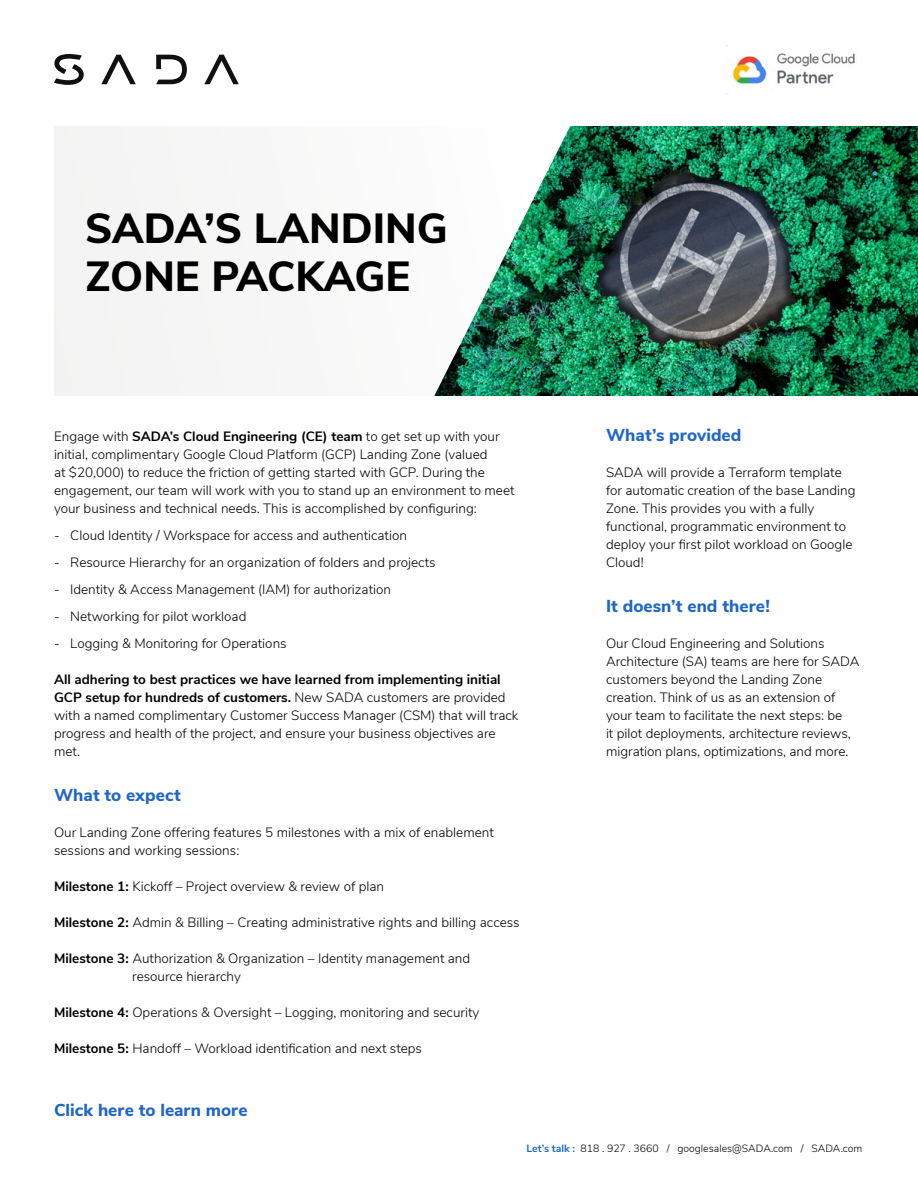
<style>
.page{position:relative;width:918px;height:1188px;background:#fff}
.page>*{position:absolute;margin:0;border:0;box-sizing:border-box;transform-origin:0 0}
.t1{font:800 42px/48px "Nunito Sans";color:#000}
.t2{font:800 17.25px "Nunito Sans";letter-spacing:.005em;color:#2066c7}
.t3{font:300 13.5px/18px "Nunito Sans";color:#000}
.t4{font:300 10.5px "Nunito Sans";color:#000}
.s1{font-weight:700}
.s2{font-weight:700;color:#2066c7}
</style>
<div class="page">
<div style="left:54px;top:126px;width:864px;height:270px;background:#f7f6f6"></div>
<img style="left:434px;top:126px;width:484px;height:270px">
<img style="left:725px;top:45px;width:130px;height:50px">
<svg style="left:54px;top:54px;width:185px;height:31px"></svg>
<h1 class="t1" style="left:85px;top:202px;width:364px">SADA’S LANDING<br>ZONE PACKAGE</h1>
<p class="t3" style="left:54px;top:426px;width:462px">Engage with <span class="s1">SADA’s Cloud Engineering (CE) team</span> to get set up with your initial, complimentary Google Cloud Platform (GCP) Landing Zone (valued<br>at $20,000) to reduce the friction of getting started with GCP. During the engagement, our team will work with you to stand up an environment to meet your business and technical needs. This is accomplished by configuring:</p>
<p class="t3" style="left:54px;top:521px;width:383px;line-height:27px">‐ Cloud Identity / Workspace for access and authentication<br>‐ Resource Hierarchy for an organization of folders and projects ‐ Identity &amp; Access Management (IAM) for authorization<br>‐ Networking for pilot workload<br>‐ Logging &amp; Monitoring for Operations</p>
<p class="t3" style="left:54px;top:669px;width:466px"><span class="s1">All adhering to best practices we have learned from implementing initial GCP setup for hundreds of customers.</span> New SADA customers are provided with a named complimentary Customer Success Manager (CSM) that will track progress and health of the project, and ensure your business objectives are met.</p>
<p class="t2" style="left:54px;top:782px;width:128px">What to expect</p>
<p class="t3" style="left:54px;top:822px;width:441px">Our Landing Zone offering features 5 milestones with a mix of enablement sessions and working sessions:</p>
<p class="t3" style="left:54px;top:876px;width:332px"><span class="s1">Milestone 1:</span> Kickoff – Project overview &amp; review of plan</p>
<p class="t3" style="left:54px;top:912px;width:467px"><span class="s1">Milestone 2:</span> Admin &amp; Billing – Creating administrative rights and billing access</p>
<p class="t3" style="left:132px;top:948px;width:340px;text-indent:-78px"><span class="s1">Milestone 3:</span> Authorization &amp; Organization – Identity management and resource hierarchy</p>
<p class="t3" style="left:54px;top:1002px;width:427px"><span class="s1">Milestone 4:</span> Operations &amp; Oversight – Logging, monitoring and security</p>
<p class="t3" style="left:54px;top:1038px;width:370px"><span class="s1">Milestone 5:</span> Handoff – Workload identification and next steps</p>
<p class="t2" style="left:606px;top:422px;width:137px">What’s provided</p>
<p class="t3" style="left:606px;top:462px;width:251px">SADA will provide a Terraform template for automatic creation of the base Landing Zone. This provides you with a fully functional, programmatic environment to deploy your first pilot workload on Google Cloud!</p>
<p class="t2" style="left:606px;top:593px;width:165px">It doesn’t end there!</p>
<p class="t3" style="left:606px;top:633px;width:255px">Our Cloud Engineering and Solutions Architecture (SA) teams are here for SADA customers beyond the Landing Zone creation. Think of us as an extension of your team to facilitate the next steps: be<br>it pilot deployments, architecture reviews, migration plans, optimizations, and more.</p>
<p class="t2" style="left:54px;top:1097px;width:195px">Click here to learn more</p>
<p class="t4" style="left:526px;top:1141px;width:337px"><span class="s2">Let’s talk :</span> 818 . 927 . 3660 / googlesales@SADA.com / SADA.com</p>
</div>
